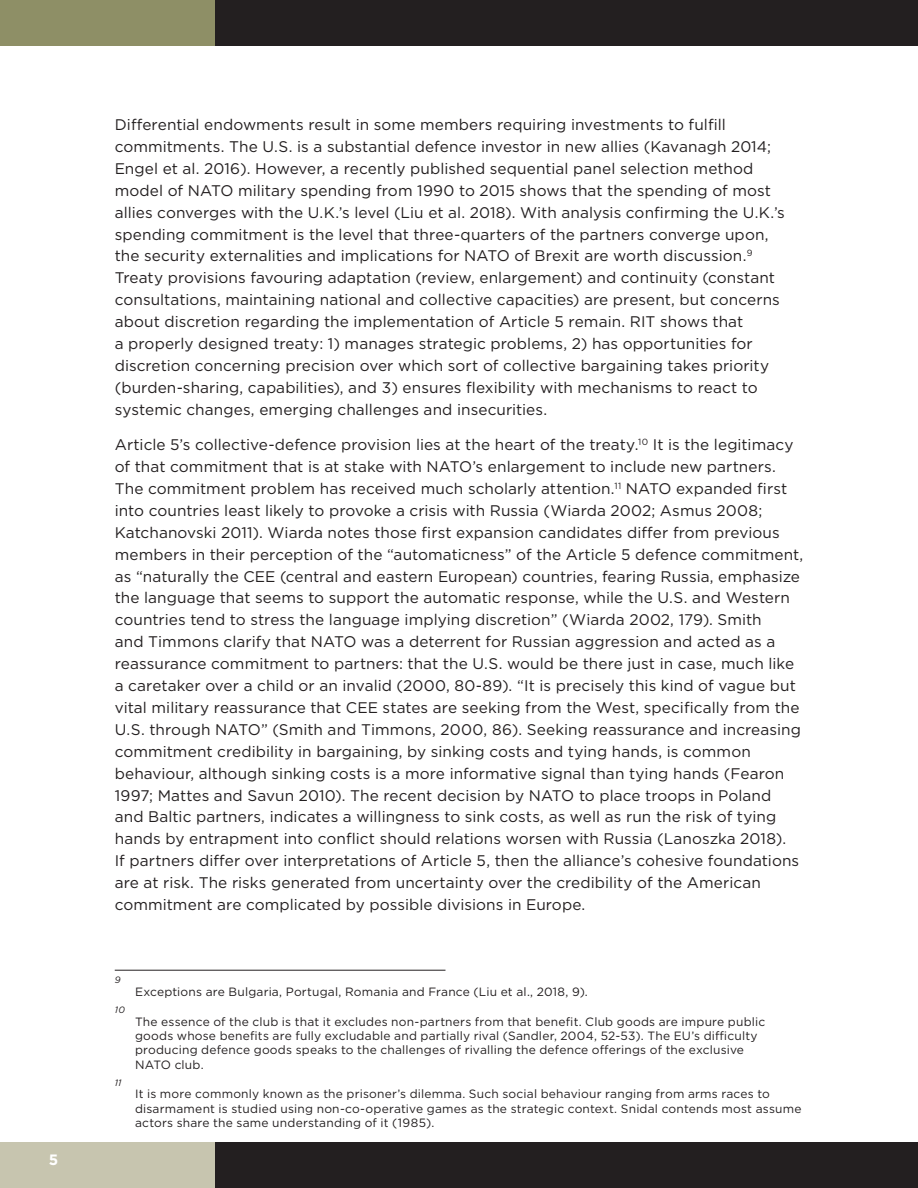
<style>
.page{position:relative;width:918px;height:1188px;background:#fff}
.page>*{position:absolute;margin:0;border:0;box-sizing:border-box;transform-origin:0 0}
.Body{font:15.3px/21.9px "Gotham";letter-spacing:.005em;color:#231f20}
.t1{font:700 15px "Gotham";color:#fff}
.Footnote{font:12px/14.4px "Gotham";letter-spacing:.015em;color:#231f20}
.Footnote-2{font:italic 9.15px "Gotham";color:#231f20}
</style>
<div class="page">
<div style="left:0;top:1143px;width:215px;height:45px;background:#c7c5af"></div>
<div style="left:0;top:0;width:215px;height:45px;background:#8e8f66"></div>
<div style="left:215px;top:1143px;width:703px;height:45px;background:#231f20"></div>
<div style="left:215px;top:0;width:703px;height:45px;background:#231f20"></div>
<hr style="left:115px;top:970px;width:331px;height:1px;background:#231f20">
<p class="t1" style="left:49px;top:1150px;width:11px">5</p>
<p class="Body" style="left:115px;top:113px;width:672px">Differential endowments result in some members requiring investments to fulfill commitments. The U.S. is a substantial defence investor in new allies (Kavanagh 2014; Engel et al. 2016). However, a recently published sequential panel selection method model of NATO military spending from 1990 to 2015 shows that the spending of most allies converges with the U.K.’s level (Liu et al. 2018). With analysis confirming the U.K.’s spending commitment is the level that three-quarters of the partners converge upon, the security externalities and implications for NATO of Brexit are worth discussion.<sup>9<br></sup>Treaty provisions favouring adaptation (review, enlargement) and continuity (constant consultations, maintaining national and collective capacities) are present, but concerns about discretion regarding the implementation of Article 5 remain. RIT shows that<br>a properly designed treaty: 1) manages strategic problems, 2) has opportunities for discretion concerning precision over which sort of collective bargaining takes priority (burden-sharing, capabilities), and 3) ensures flexibility with mechanisms to react to systemic changes, emerging challenges and insecurities.</p>
<p class="Body" style="left:115px;top:433px;width:690px">Article 5’s collective-defence provision lies at the heart of the treaty.<sup>10</sup> It is the legitimacy of that commitment that is at stake with NATO’s enlargement to include new partners.<br>The commitment problem has received much scholarly attention.<sup>11</sup> NATO expanded first into countries least likely to provoke a crisis with Russia (Wiarda 2002; Asmus 2008; Katchanovski 2011). Wiarda notes those first expansion candidates differ from previous members in their perception of the “automaticness” of the Article 5 defence commitment, as “naturally the CEE (central and eastern European) countries, fearing Russia, emphasize the language that seems to support the automatic response, while the U.S. and Western countries tend to stress the language implying discretion” (Wiarda 2002, 179). Smith<br>and Timmons clarify that NATO was a deterrent for Russian aggression and acted as a reassurance commitment to partners: that the U.S. would be there just in case, much like a caretaker over a child or an invalid (2000, 80-89). “It is precisely this kind of vague but vital military reassurance that CEE states are seeking from the West, specifically from the U.S. through NATO” (Smith and Timmons, 2000, 86). Seeking reassurance and increasing commitment credibility in bargaining, by sinking costs and tying hands, is common behaviour, although sinking costs is a more informative signal than tying hands (Fearon 1997; Mattes and Savun 2010). The recent decision by NATO to place troops in Poland and Baltic partners, indicates a willingness to sink costs, as well as run the risk of tying hands by entrapment into conflict should relations worsen with Russia (Lanoszka 2018).<br>If partners differ over interpretations of Article 5, then the alliance’s cohesive foundations are at risk. The risks generated from uncertainty over the credibility of the American commitment are complicated by possible divisions in Europe.</p>
<p class="Footnote-2" style="left:115px;top:974px;width:7px">9</p>
<p class="Footnote-2" style="left:115px;top:1004px;width:12px">10</p>
<p class="Footnote-2" style="left:115px;top:1077px;width:8px">11</p>
<p class="Footnote" style="left:135px;top:984px;width:454px">Exceptions are Bulgaria, Portugal, Romania and France (Liu et al., 2018, 9).</p>
<p class="Footnote" style="left:135px;top:1014px;width:632px">The essence of the club is that it excludes non-partners from that benefit. Club goods are impure public goods whose benefits are fully excludable and partially rival (Sandler, 2004, 52-53). The EU’s difficulty producing defence goods speaks to the challenges of rivalling the defence offerings of the exclusive NATO club.</p>
<p class="Footnote" style="left:135px;top:1087px;width:668px">It is more commonly known as the prisoner’s dilemma. Such social behaviour ranging from arms races to disarmament is studied using non-co-operative games as the strategic context. Snidal contends most assume actors share the same understanding of it (1985).</p>
</div>
